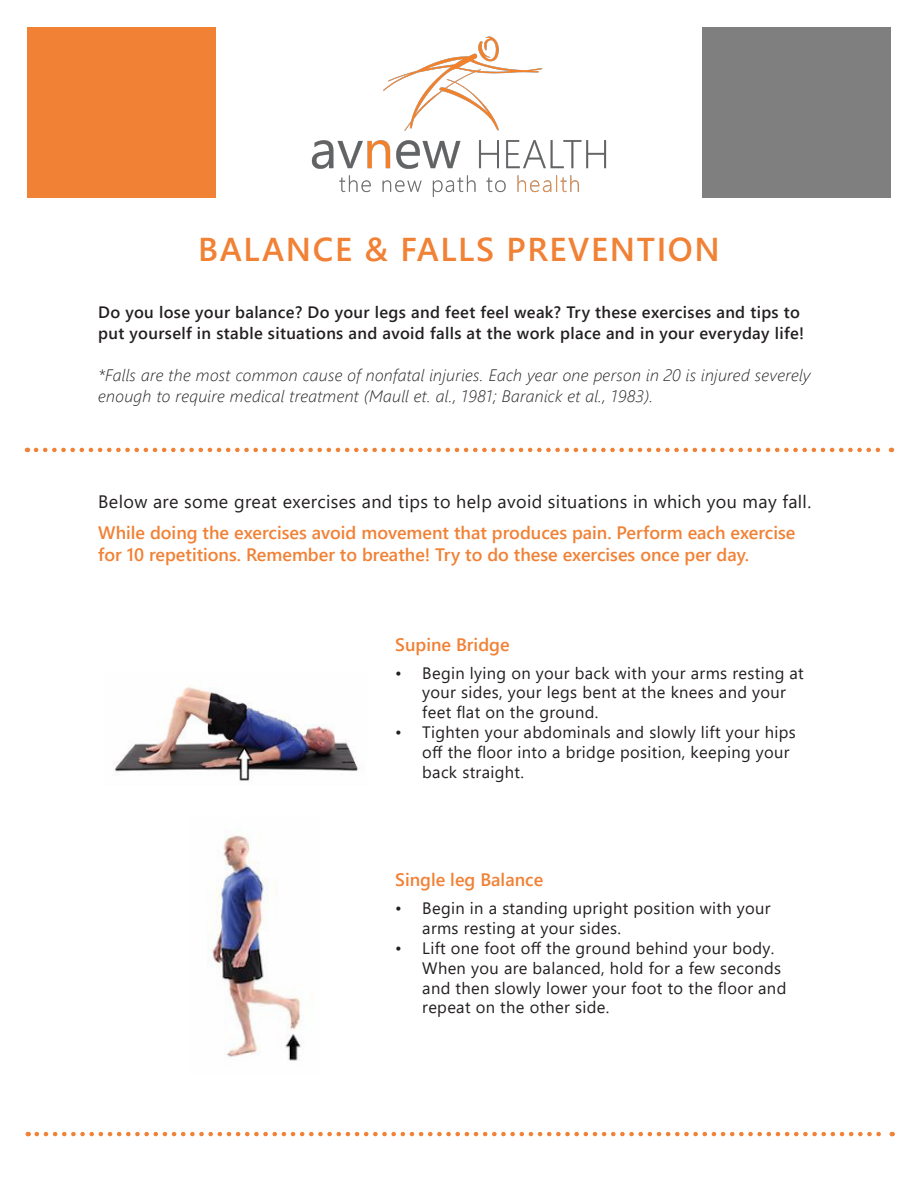
<style>
.page{position:relative;width:918px;height:1188px;background:#fff}
.page>*{position:absolute;margin:0;border:0;box-sizing:border-box;transform-origin:0 0}
.t1{font:600 33px "Segoe UI";letter-spacing:.05em;color:#f18135}
.t2{font:600 18px/21.6px "Segoe UI";color:#f18135}
.t3{font:18px "Segoe UI";letter-spacing:.02em;color:#231f20}
.t4{font:16.5px/19.8px "Segoe UI";letter-spacing:.02em;color:#231f20}
.t5{font:italic 300 16.5px/21px "Segoe UI";letter-spacing:.02em;color:#231f20}
.t6{font:600 16.5px/21px "Segoe UI";letter-spacing:.02em;color:#231f20}
</style>
<div class="page">
<div style="left:27px;top:27px;width:189px;height:170px;background:#f18135"></div>
<div style="left:702px;top:27px;width:189px;height:170px;background:#7f7f7f"></div>
<img style="left:311px;top:36px;width:296px;height:161px">
<svg style="left:36px;top:448px;width:856px;height:4px"></svg>
<svg style="left:37px;top:1132px;width:856px;height:4px"></svg>
<img style="left:114px;top:686px;width:244px;height:95px">
<img style="left:207px;top:831px;width:95px;height:230px">
<p class="t1" style="left:198px;top:218px;width:523px">BALANCE &amp; FALLS PREVENTION</p>
<p class="t6" style="left:98px;top:300px;width:707px">Do you lose your balance? Do your legs and feet feel weak? Try these exercises and tips to put yourself in stable situations and avoid falls at the work place and in your everyday life!</p>
<p class="t5" style="left:98px;top:362px;width:714px">*Falls are the most common cause of nonfatal injuries. Each year one person in 20 is injured severely enough to require medical treatment (Maull et. al., 1981; Baranick et al., 1983).</p>
<p class="t3" style="left:98px;top:484px;width:714px">Below are some great exercises and tips to help avoid situations in which you may fall.</p>
<p class="t2" style="left:98px;top:520px;width:699px">While doing the exercises avoid movement that produces pain. Perform each exercise for 10 repetitions. Remember to breathe! Try to do these exercises once per day.</p>
<p class="t2" style="left:395px;top:632px;width:116px">Supine Bridge</p>
<p class="t4" style="left:422px;top:661px;width:383px;text-indent:-27px">• Begin lying on your back with your arms resting at your sides, your legs bent at the knees and your feet flat on the ground.</p>
<p class="t4" style="left:422px;top:721px;width:375px;text-indent:-27px">• Tighten your abdominals and slowly lift your hips off the floor into a bridge position, keeping your back straight.</p>
<p class="t2" style="left:395px;top:868px;width:149px">Single leg Balance</p>
<p class="t4" style="left:422px;top:897px;width:350px;text-indent:-27px">• Begin in a standing upright position with your arms resting at your sides.</p>
<p class="t4" style="left:422px;top:937px;width:366px;text-indent:-27px">• Lift one foot off the ground behind your body.<br>When you are balanced, hold for a few seconds and then slowly lower your foot to the floor and repeat on the other side.</p>
</div>
